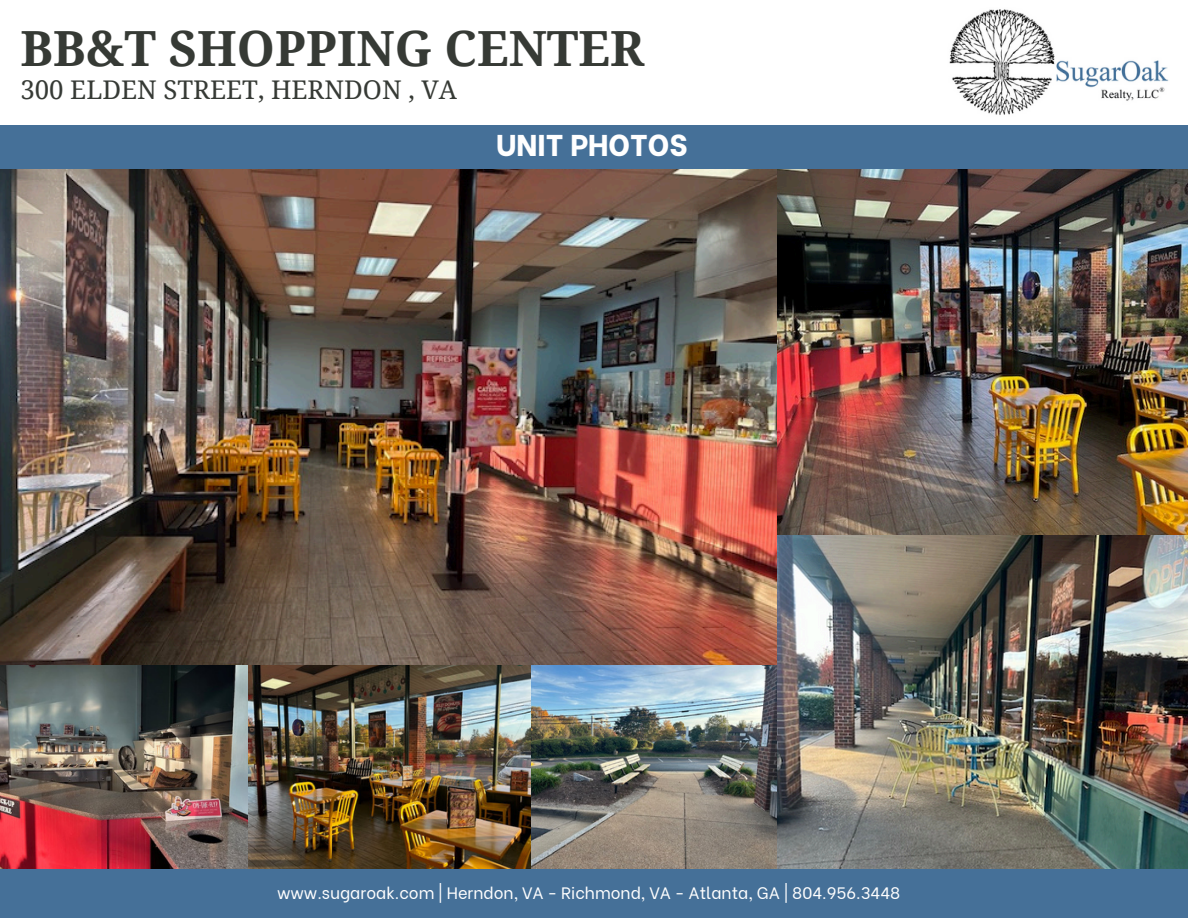
<style>
.page{position:relative;width:1188px;height:918px;background:#fff}
.page>*{position:absolute;margin:0;border:0;box-sizing:border-box;transform-origin:0 0}
.t1{font:700 48.45px "Droid Serif";color:#363a35}
.t2{font:800 30px "Be Vietnam";color:#fff}
.t3{font:25.8px "Droid Serif";color:#363a35}
.t4{font:16.5px "Be Vietnam";color:#fff}
</style>
<div class="page">
<div style="left:0;top:126px;width:1188px;height:43px;background:#457098"></div>
<img style="left:949px;top:9px;width:220px;height:106px">
<div style="left:0;top:868px;width:1188px;height:50px;background:#457098"></div>
<img style="left:776px;top:169px;width:412px;height:700px">
<img style="left:0;top:665px;width:248px;height:203px">
<img style="left:530px;top:665px;width:246px;height:203px">
<img style="left:248px;top:665px;width:282px;height:203px">
<img style="left:0;top:169px;width:776px;height:495px">
<p class="t1" style="left:20px;top:21px;width:626px">BB&amp;T SHOPPING CENTER</p>
<p class="t3" style="left:20px;top:75px;width:438px">300 ELDEN STREET, HERNDON , VA</p>
<p class="t2" style="left:496px;top:121px;width:193px">UNIT PHOTOS</p>
<p class="t4" style="left:277px;top:879px;width:625px">www.sugaroak.com | Herndon, VA - Richmond, VA - Atlanta, GA | 804.956.3448</p>
</div>
